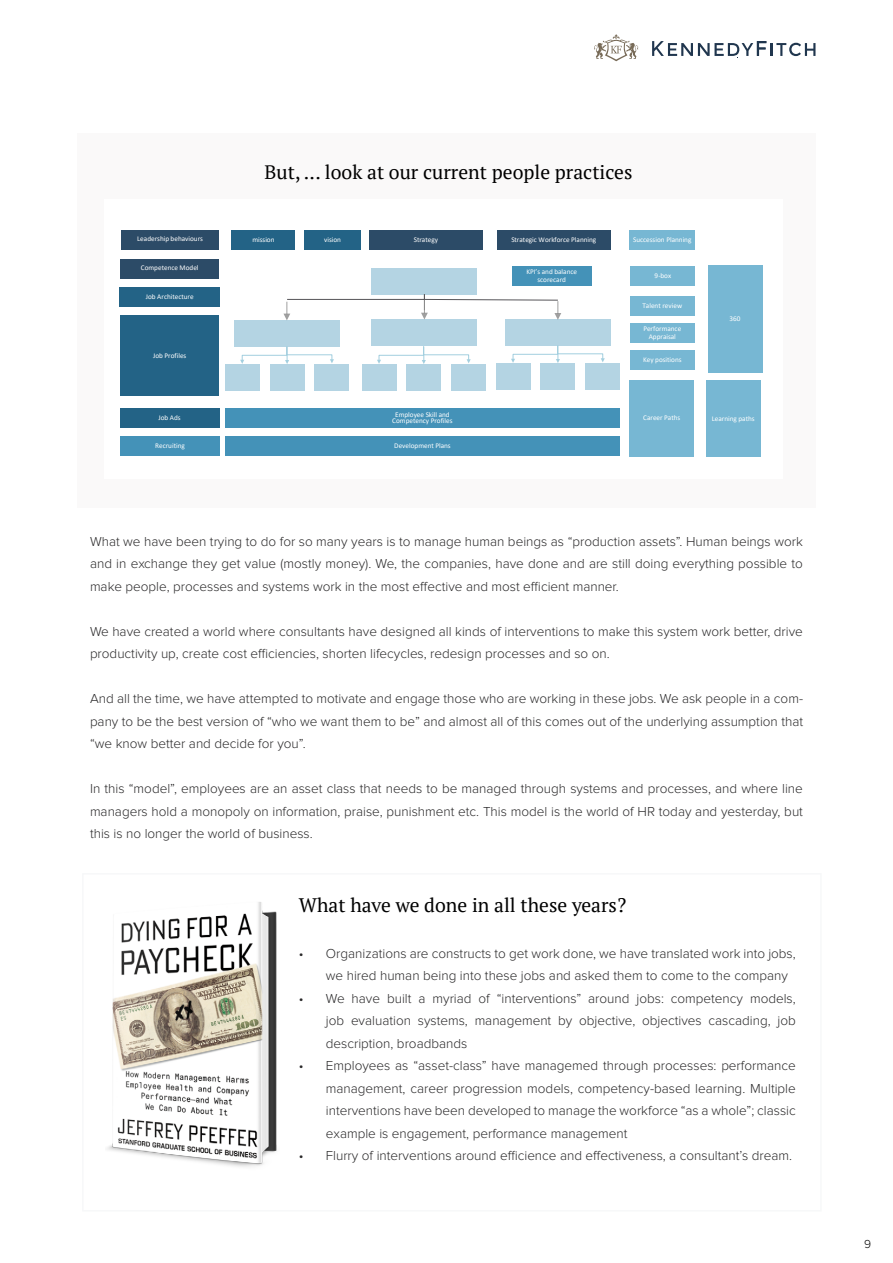
<style>
.page{position:relative;width:893px;height:1263px;background:#fff}
.page>*{position:absolute;margin:0;border:0;box-sizing:border-box;transform-origin:0 0}
.t1{font:19.5px "PT Serif";color:#000}
.t2{font:300 13.5px/22.5px "Proxima Nova";color:#292829;text-align:justify}
.t3{font:300 12px "Proxima Nova";color:#000}
.t4{font:7.2px/7.8px "Calibri";color:#fff;text-align:center}
</style>
<div class="page">
<div style="left:77px;top:134px;width:738px;height:374px;background:#faf9f9"></div>
<div style="left:104px;top:200px;width:679px;height:279px;background:#fff"></div>
<img style="left:107px;top:902px;width:170px;height:265px">
<svg style="left:594px;top:34px;width:44px;height:27px"></svg>
<svg style="left:652px;top:41px;width:163px;height:17px"></svg>
<div style="left:372px;top:268px;width:105px;height:26px;background:#b4d4e3"></div>
<div style="left:234px;top:320px;width:105px;height:27px;background:#b4d4e3"></div>
<div style="left:372px;top:319px;width:105px;height:27px;background:#b4d4e3"></div>
<div style="left:505px;top:320px;width:106px;height:26px;background:#b4d4e3"></div>
<svg style="left:283px;top:294px;width:278px;height:26px"></svg>
<div style="left:225px;top:364px;width:34px;height:26px;background:#b4d4e3"></div>
<div style="left:315px;top:364px;width:34px;height:26px;background:#b4d4e3"></div>
<div style="left:270px;top:364px;width:34px;height:26px;background:#b4d4e3"></div>
<svg style="left:240px;top:346px;width:94px;height:18px"></svg>
<div style="left:362px;top:364px;width:34px;height:26px;background:#b4d4e3"></div>
<div style="left:451px;top:364px;width:35px;height:26px;background:#b4d4e3"></div>
<div style="left:407px;top:364px;width:34px;height:26px;background:#b4d4e3"></div>
<svg style="left:377px;top:346px;width:94px;height:18px"></svg>
<div style="left:496px;top:363px;width:34px;height:26px;background:#b4d4e3"></div>
<div style="left:586px;top:363px;width:34px;height:26px;background:#b4d4e3"></div>
<div style="left:541px;top:363px;width:34px;height:26px;background:#b4d4e3"></div>
<svg style="left:511px;top:345px;width:94px;height:18px"></svg>
<div style="left:369px;top:230px;width:113px;height:20px;background:#2c4b67"></div>
<div style="left:497px;top:231px;width:113px;height:19px;background:#2c4b67"></div>
<div style="left:121px;top:259px;width:98px;height:19px;background:#2c4b67"></div>
<div style="left:121px;top:230px;width:98px;height:19px;background:#2c4b67"></div>
<div style="left:120px;top:287px;width:100px;height:20px;background:#236386"></div>
<div style="left:304px;top:230px;width:57px;height:20px;background:#236386"></div>
<div style="left:120px;top:316px;width:99px;height:80px;background:#236386"></div>
<div style="left:120px;top:408px;width:99px;height:20px;background:#236386"></div>
<div style="left:225px;top:408px;width:395px;height:20px;background:#4492b8"></div>
<div style="left:120px;top:436px;width:100px;height:20px;background:#4492b8"></div>
<div style="left:225px;top:436px;width:395px;height:20px;background:#4492b8"></div>
<div style="left:630px;top:323px;width:64px;height:19px;background:#77b7d3"></div>
<div style="left:708px;top:266px;width:54px;height:107px;background:#77b7d3"></div>
<div style="left:629px;top:380px;width:65px;height:76px;background:#77b7d3"></div>
<div style="left:629px;top:231px;width:66px;height:19px;background:#77b7d3"></div>
<div style="left:512px;top:267px;width:79px;height:19px;background:#4492b8"></div>
<div style="left:630px;top:296px;width:64px;height:20px;background:#77b7d3"></div>
<div style="left:631px;top:266px;width:64px;height:19px;background:#77b7d3"></div>
<div style="left:706px;top:381px;width:55px;height:76px;background:#77b7d3"></div>
<div style="left:232px;top:230px;width:63px;height:20px;background:#236386"></div>
<div style="left:630px;top:351px;width:64px;height:19px;background:#77b7d3"></div>
<h1 class="t1" style="left:265px;top:159px;width:369px">But, ... look at our current people practices</h1>
<p class="t4" style="left:137px;top:235px;width:67px">Leadership behaviours</p>
<p class="t4" style="left:252px;top:236px;width:24px">mission</p>
<p class="t4" style="left:324px;top:235px;width:18px">vision</p>
<p class="t4" style="left:414px;top:235px;width:26px">Strategy</p>
<p class="t4" style="left:511px;top:236px;width:87px">Strategic Workforce Planning</p>
<p class="t4" style="left:633px;top:236px;width:60px">Succession Planning</p>
<p class="t4" style="left:141px;top:264px;width:59px">Competence Model</p>
<p class="t4" style="left:526px;top:268px;width:52px">KPI’s and balance scorecard</p>
<p class="t4" style="left:655px;top:271px;width:18px">9-box</p>
<p class="t4" style="left:146px;top:292px;width:49px">Job Architecture</p>
<p class="t4" style="left:642px;top:301px;width:41px">Talent review</p>
<p class="t4" style="left:730px;top:315px;width:13px">360</p>
<p class="t4" style="left:643px;top:324px;width:39px">Performance<br>Appraisal</p>
<p class="t4" style="left:153px;top:351px;width:35px">Job Profiles</p>
<p class="t4" style="left:643px;top:356px;width:40px">Key positions</p>
<p class="t4" style="left:158px;top:414px;width:24px">Job Ads</p>
<p class="t4" style="left:392px;top:411px;width:62px;line-height:6.8px">Employee Skill and<br>Competency Profiles</p>
<p class="t4" style="left:155px;top:442px;width:31px">Recruiting</p>
<p class="t4" style="left:394px;top:442px;width:58px">Development Plans</p>
<p class="t4" style="left:643px;top:413px;width:39px">Career Paths</p>
<p class="t4" style="left:712px;top:414px;width:44px">Learning paths</p>
<p class="t2" style="left:90px;top:530px;width:714px">What we have been trying to do for so many years is to manage human beings as “production assets”. Human beings work and in exchange they get value (mostly money). We, the companies, have done and are still doing everything possible to make people, processes and systems work in the most effective and most efficient manner.</p>
<p class="t2" style="left:90px;top:620px;width:714px">We have created a world where consultants have designed all kinds of interventions to make this system work better, drive productivity up, create cost efficiencies, shorten lifecycles, redesign processes and so on.</p>
<p class="t2" style="left:90px;top:688px;width:715px">And all the time, we have attempted to motivate and engage those who are working in these jobs. We ask people in a com&shy;pany to be the best version of “who we want them to be” and almost all of this comes out of the underlying assumption that “we know better and decide for you”.</p>
<p class="t2" style="left:90px;top:778px;width:714px">In this “model”, employees are an asset class that needs to be managed through systems and processes, and where line managers hold a monopoly on information, praise, punishment etc. This model is the world of HR today and yesterday, but this is no longer the world of business.</p>
<h1 class="t1" style="left:299px;top:892px;width:329px">What have we done in all these years?</h1>
<p class="t2" style="left:326px;top:942px;width:471px;text-indent:-27px">• Organizations are constructs to get work done, we have translated work into jobs, we hired human being into these jobs and asked them to come to the company</p>
<p class="t2" style="left:326px;top:987px;width:471px;text-indent:-27px">• We have built a myriad of “interventions” around jobs: competency models, job evaluation systems, management by objective, objectives cascading, job description, broadbands</p>
<p class="t2" style="left:326px;top:1055px;width:471px;text-indent:-27px">• Employees as “asset-class” have managemed through processes: performance management, career progression models, competency-based learning. Multiple interventions have been developed to manage the workforce “as a whole”; classic example is engagement, performance management</p>
<p class="t2" style="left:299px;top:1145px;width:495px">• Flurry of interventions around efficience and effectiveness, a consultant’s dream.</p>
<p class="t3" style="left:864px;top:1237px;width:9px">9</p>
</div>
